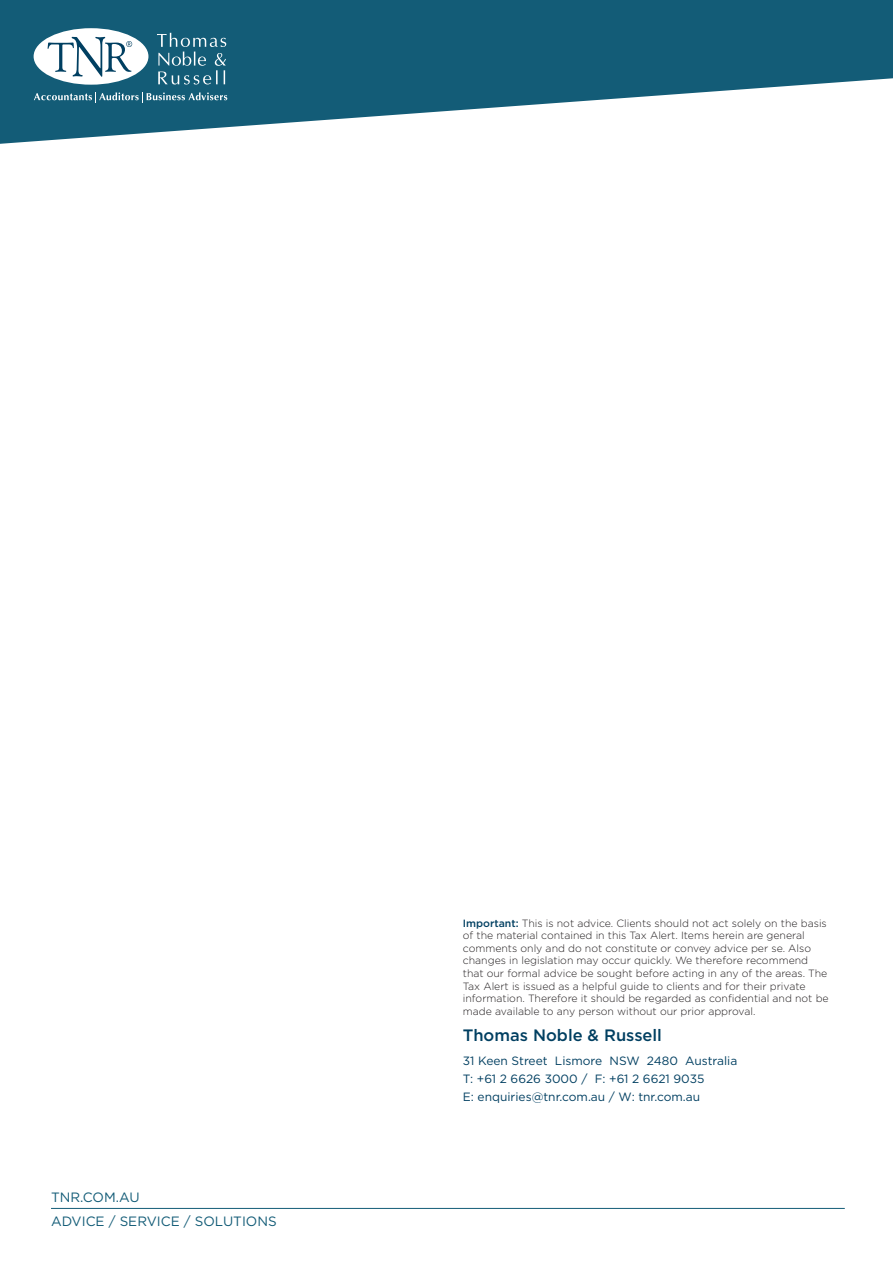
<style>
.page{position:relative;width:893px;height:1263px;background:#fff}
.page>*{position:absolute;margin:0;border:0;box-sizing:border-box;transform-origin:0 0}
.t1{font:500 16.5px "Gotham";color:#003f61}
.t2{font:13.5px/24px "Gotham";color:#135c77}
.t3{font:12px/18px "Gotham";color:#003f61}
.t4{font:300 10.5px/12.6px "Gotham";color:#231f20}
.s1{font-weight:500;color:#003f61}
</style>
<div class="page">
<svg style="left:0;top:0;width:893px;height:144px;fill:#135c77"></svg>
<div style="left:34px;top:28px;width:114px;height:57px;background:#fff;border-radius:50%"></div>
<svg style="left:48px;top:37px;width:84px;height:40px"></svg>
<svg style="left:34px;top:92px;width:193px;height:11px;background:#467f94"></svg>
<svg style="left:157px;top:33px;width:69px;height:52px;background:#39768d"></svg>
<hr style="left:51px;top:1208px;width:794px;height:1px;background:#135c77">
<p class="t2" style="left:51px;top:1184px;width:227px">TNR.COM.AU<br>ADVICE / SERVICE / SOLUTIONS</p>
<p class="t4" style="left:463px;top:916px;width:367px"><span class="s1">Important:</span> This is not advice. Clients should not act solely on the basis of the material contained in this Tax Alert. Items herein are general comments only and do not constitute or convey advice per se. Also changes in legislation may occur quickly. We therefore recommend that our formal advice be sought before acting in any of the areas. The Tax Alert is issued as a helpful guide to clients and for their private information. Therefore it should be regarded as confidential and not be made available to any person without our prior approval.</p>
<h1 class="t1" style="left:463px;top:1024px;width:201px">Thomas Noble &amp; Russell</h1>
<p class="t3" style="left:463px;top:1052px;width:276px">31 Keen Street Lismore NSW 2480 Australia<br>T: +61 2 6626 3000 / F: +61 2 6621 9035<br>E: enquiries@tnr.com.au / W: tnr.com.au</p>
</div>
